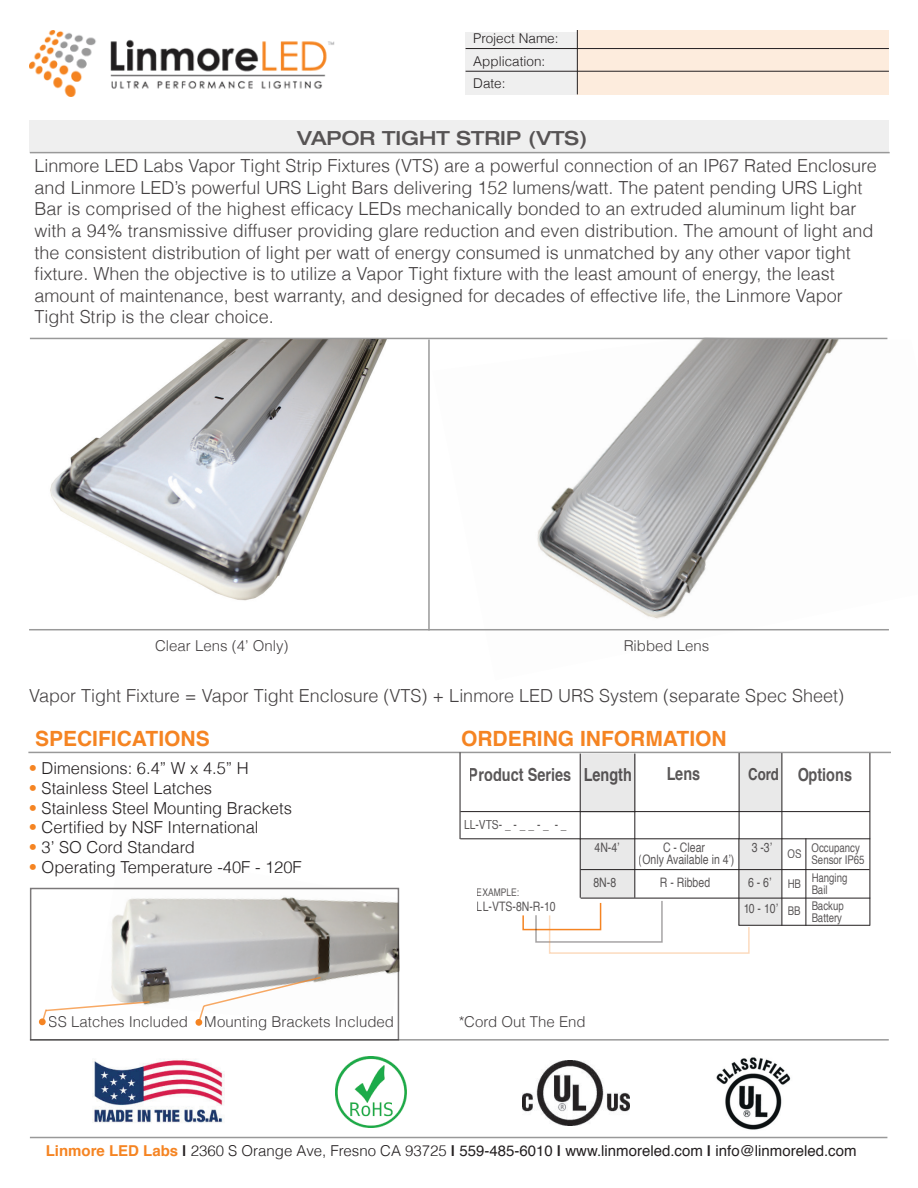
<style>
.page{position:relative;width:918px;height:1188px;background:#fff}
.page>*{position:absolute;margin:0;border:0;box-sizing:border-box;transform-origin:0 0}
.t1{font:700 21px "Helvetica";color:#f58422}
.t2{font:500 expanded 19.5px "Helvetica Neue LT Std";color:#231f20}
.t3{font:300 18px/21.6px "Helvetica";color:#231f20}
.t4{font:700 18px "Helvetica";color:#231f20;scale:.8 1}
.t5{font:300 16.5px "Helvetica";color:#231f20}
.t6{font:15px "Helvetica";color:#231f20}
.t7{font:300 15px "Helvetica";color:#231f20}
.t8{font:300 13.5px/22.5px "Helvetica";color:#231f20}
.t9{font:13.05px/25.8px "Helvetica";color:#231f20;text-align:center;scale:.8 1}
.t10{font:12.75px "Helvetica";color:#231f20;scale:.8 1}
.t11{font:12px/12px "Helvetica";color:#231f20;scale:.8 1}
.t12{font:10.5px "Helvetica";color:#231f20;scale:.8 1}
.s1{color:#f58422}
.s2{font-size:16.5px}
.s3{font-weight:700;color:#f58422}
.s4{font-weight:700}
.s5{font-weight:300}
</style>
<div class="page">
<img style="left:30px;top:339px;width:387px;height:262px">
<img style="left:432px;top:338px;width:457px;height:293px">
<img style="left:95px;top:887px;width:304px;height:139px">
<div style="left:30px;top:121px;width:859px;height:32px;background:#efefef"></div>
<img style="left:30px;top:31px;width:305px;height:66px">
<div style="left:466px;top:32px;width:111px;height:62px;background:#efefef"></div>
<div style="left:577px;top:30px;width:312px;height:65px;background:#fdecdd"></div>
<hr style="left:466px;top:48px;width:423px;height:1px;background:#231f20">
<hr style="left:466px;top:71px;width:423px;height:1px;background:#231f20">
<hr style="left:577px;top:30px;width:1px;height:64px;background:#231f20">
<hr style="left:30px;top:338px;width:857px;height:1px;background:#999">
<hr style="left:29px;top:629px;width:860px;height:1px;background:#999">
<hr style="left:428px;top:339px;width:2px;height:291px;background:#999">
<hr style="left:30px;top:1039px;width:859px;height:2px;background:#999">
<hr style="left:30px;top:152px;width:860px;height:1px;background:#999">
<img style="left:716px;top:1057px;width:75px;height:73px">
<hr style="left:30px;top:1137px;width:857px;height:1px;background:#999">
<img style="left:93px;top:1059px;width:132px;height:64px">
<img style="left:335px;top:1057px;width:71px;height:71px">
<hr style="left:28px;top:752px;width:863px;height:1px;background:#999">
<div style="left:580px;top:754px;width:55px;height:59px;background:#e9e9e9"></div>
<hr style="left:460px;top:752px;width:1px;height:87px;background:#231f20">
<div style="left:739px;top:839px;width:43px;height:86px;background:#e9e9e9"></div>
<div style="left:580px;top:839px;width:54px;height:59px;background:#e9e9e9"></div>
<div style="left:739px;top:753px;width:43px;height:59px;background:#e9e9e9"></div>
<hr style="left:460px;top:838px;width:410px;height:1px;background:#231f20">
<hr style="left:460px;top:811px;width:410px;height:1px;background:#231f20">
<hr style="left:581px;top:869px;width:289px;height:1px;background:#231f20">
<hr style="left:581px;top:898px;width:289px;height:1px;background:#231f20">
<hr style="left:739px;top:925px;width:131px;height:1px;background:#231f20">
<hr style="left:580px;top:839px;width:1px;height:59px;background:#231f20">
<hr style="left:634px;top:754px;width:1px;height:144px;background:#231f20">
<hr style="left:580px;top:754px;width:1px;height:86px;background:#231f20">
<hr style="left:739px;top:753px;width:1px;height:86px;background:#231f20">
<hr style="left:739px;top:838px;width:1px;height:87px;background:#231f20">
<hr style="left:782px;top:838px;width:1px;height:88px;background:#231f20">
<hr style="left:806px;top:838px;width:1px;height:88px;background:#231f20">
<hr style="left:782px;top:753px;width:1px;height:86px;background:#231f20">
<hr style="left:870px;top:753px;width:1px;height:173px;background:#231f20">
<svg style="left:522px;top:899px;width:228px;height:55px"></svg>
<div style="left:39px;top:1018px;width:7px;height:7px;background:#f58422;border-radius:50%"></div>
<svg style="left:195px;top:1019px;width:7px;height:7px"></svg>
<svg style="left:41px;top:1000px;width:110px;height:23px"></svg>
<svg style="left:197px;top:976px;width:125px;height:48px"></svg>
<img style="left:522px;top:1061px;width:107px;height:64px">
<p class="t8" style="left:473px;top:27px;width:87px">Project Name:<br>Application:<br>Date:</p>
<p class="t2" style="left:297px;top:126px;width:292px">VAPOR TIGHT STRIP (VTS)</p>
<p class="t3" style="left:35px;top:154px;width:844px">Linmore LED Labs Vapor Tight Strip Fixtures (VTS) are a powerful connection of an IP67 Rated Enclosure and Linmore LED’s powerful URS Light Bars delivering 152 lumens/watt. The patent pending URS Light Bar is comprised of the highest efficacy LEDs mechanically bonded to an extruded aluminum light bar with a 94% transmissive diffuser providing glare reduction and even distribution. The amount of light and the consistent distribution of light per watt of energy consumed is unmatched by any other vapor tight fixture. When the objective is to utilize a Vapor Tight fixture with the least amount of energy, the least amount of maintenance, best warranty, and designed for decades of effective life, the Linmore Vapor Tight Strip is the clear choice.</p>
<p class="t7" style="left:155px;top:634px;width:135px">Clear Lens (4’ Only)</p>
<p class="t7" style="left:624px;top:634px;width:87px">Ribbed Lens</p>
<p class="t3" style="left:29px;top:684px;width:817px">Vapor Tight Fixture = Vapor Tight Enclosure (VTS) + Linmore LED URS System (separate Spec Sheet)</p>
<p class="t1" style="left:35px;top:722px;width:174px">Specifications</p>
<p class="t1" style="left:461px;top:722px;width:267px">Ordering Information</p>
<p class="t5" style="left:29px;top:755px;width:222px"><span class="s1">•</span> Dimensions: 6.4” W x 4.5” H</p>
<p class="t5" style="left:29px;top:775px;width:185px"><span class="s1">•</span> Stainless Steel Latches</p>
<p class="t5" style="left:29px;top:795px;width:265px"><span class="s1">•</span> Stainless Steel Mounting Brackets</p>
<p class="t5" style="left:29px;top:814px;width:231px"><span class="s1">•</span> Certified by NSF International</p>
<p class="t5" style="left:29px;top:834px;width:168px"><span class="s1">•</span> 3’ SO Cord Standard</p>
<p class="t5" style="left:29px;top:854px;width:274px"><span class="s1">•</span> Operating Temperature -40F - 120F</p>
<p class="t4" style="left:469px;top:760px;width:129px">Product Series</p>
<p class="t4" style="left:584px;top:760px;width:62px">Length</p>
<p class="t4" style="left:666px;top:759px;width:44px">Lens</p>
<p class="t4" style="left:748px;top:760px;width:131px"><span class="s2">Cord</span> Options</p>
<p class="t10" style="left:464px;top:815px;width:130px">LL-VTS- _ - _ _ - _ - _</p>
<p class="t9" style="left:595px;top:835px;width:33px">4N-4’</p>
<p class="t9" style="left:663px;top:835px;width:54px">C - Clear</p>
<p class="t9" style="left:752px;top:835px;width:27px">3 -3’</p>
<p class="t9" style="left:593px;top:870px;width:30px">8N-8</p>
<p class="t9" style="left:660px;top:870px;width:64px">R - Ribbed</p>
<p class="t9" style="left:743px;top:870px;width:45px">6 - 6’<br>10 - 10’</p>
<p class="t11" style="left:812px;top:842px;width:68px">Occupancy<br>Sensor IP65</p>
<p class="t11" style="left:812px;top:872px;width:46px">Hanging<br>Bail</p>
<p class="t11" style="left:812px;top:900px;width:42px">Backup<br>Battery</p>
<p class="t11" style="left:788px;top:848px;width:19px">OS</p>
<p class="t11" style="left:788px;top:878px;width:18px">HB</p>
<p class="t11" style="left:788px;top:905px;width:18px">BB</p>
<p class="t9" style="left:639px;top:847px;width:121px">(Only Available in 4’)</p>
<p class="t12" style="left:477px;top:884px;width:54px">EXAMPLE:</p>
<p class="t9" style="left:477px;top:894px;width:100px">LL-VTS-8N-R-10</p>
<p class="t7" style="left:49px;top:1010px;width:347px">SS Latches Included Mounting Brackets Included</p>
<p class="t7" style="left:458px;top:1010px;width:129px">*Cord Out The End</p>
<p class="t6" style="left:46px;top:1139px;width:812px"><span class="s3">Linmore LED Labs</span> <span class="s4">|</span> <span class="s5">2360 S Orange Ave, Fresno CA 93725</span> <span class="s4">|</span> 559-485-6010 <span class="s4">|</span> www.linmoreled.com <span class="s4">|</span> info@linmoreled.com</p>
</div>
